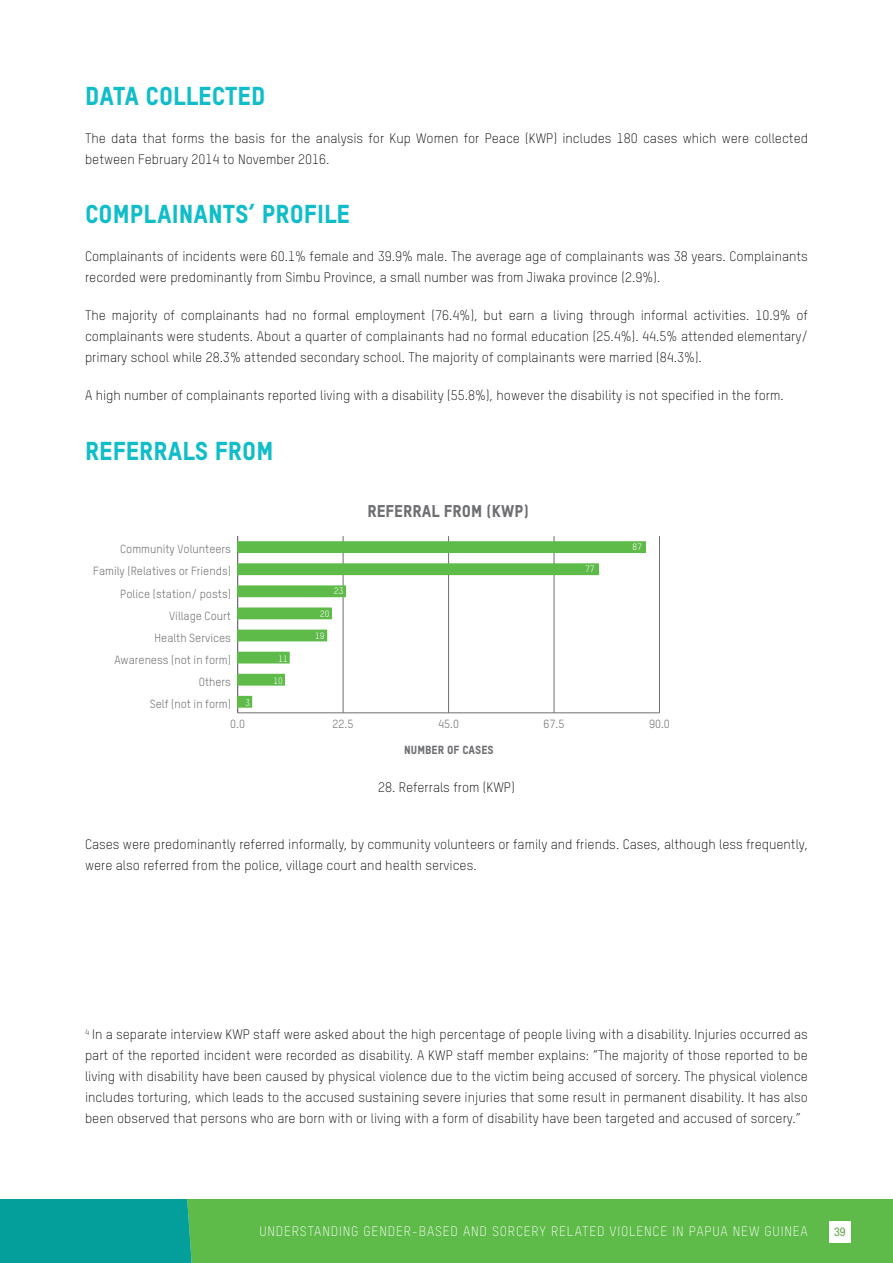
<style>
.page{position:relative;width:893px;height:1263px;background:#fff}
.page>*{position:absolute;margin:0;border:0;box-sizing:border-box;transform-origin:0 0}
.t1{font:25.5px "Oxfam TSTARPRO Headline";color:#10bdc8}
.t2{font:16.8px "Oxfam TSTARPRO Headline";color:#6d6e71}
.t3{font:300 13.5px/21px "Oxfam TSTARPRO";color:#000}
.t4{font:300 13.5px "Oxfam TSTARPRO";letter-spacing:.06em;color:#fff}
.t5{font:condensed 12px "Helvetica Neue LT Std";color:#62a644}
.t6{font:11.55px "Oxfam TSTARPRO";color:#6d6e71}
.t7{font:11.55px "Oxfam TSTARPRO Headline";color:#6d6e71}
.t8{font:9px "Oxfam TSTARPRO";color:#fff}
</style>
<div class="page">
<div style="left:223px;top:1199px;width:670px;height:64px;background:#5ebb49"></div>
<svg style="left:0;top:1199px;width:223px;height:64px;background:#11a28e"></svg>
<div style="left:829px;top:1221px;width:21px;height:21px;background:#fff"></div>
<hr style="left:238px;top:712px;width:421px;height:1px;background:#6d6e71">
<hr style="left:343px;top:536px;width:1px;height:177px;background:#6d6e71">
<hr style="left:448px;top:536px;width:1px;height:177px;background:#6d6e71">
<hr style="left:554px;top:536px;width:1px;height:177px;background:#6d6e71">
<hr style="left:659px;top:536px;width:1px;height:177px;background:#6d6e71">
<hr style="left:237px;top:536px;width:1px;height:177px;background:#6d6e71">
<div style="left:238px;top:542px;width:407px;height:10px;background:#5ebb49"></div>
<div style="left:237px;top:541px;width:409px;height:12px;border:1px solid #5ebb49"></div>
<div style="left:238px;top:564px;width:361px;height:11px;background:#5ebb49"></div>
<div style="left:237px;top:563px;width:362px;height:12px;border:1px solid #5ebb49"></div>
<div style="left:238px;top:586px;width:107px;height:11px;background:#5ebb49"></div>
<div style="left:238px;top:608px;width:93px;height:11px;background:#5ebb49"></div>
<div style="left:238px;top:630px;width:89px;height:11px;background:#5ebb49"></div>
<div style="left:238px;top:652px;width:51px;height:11px;background:#5ebb49"></div>
<div style="left:238px;top:674px;width:46px;height:11px;background:#5ebb49"></div>
<div style="left:238px;top:696px;width:14px;height:11px;background:#5ebb49"></div>
<div style="left:237px;top:696px;width:15px;height:11px;border:1px solid #5ebb49"></div>
<h1 class="t1" style="left:85px;top:76px;width:182px">DATA COLLECTED</h1>
<p class="t3" style="left:85px;top:126px;width:724px">The data that forms the basis for the analysis for Kup Women for Peace (KWP) includes 180 cases which were collected between February 2014 to November 2016.</p>
<h1 class="t1" style="left:85px;top:195px;width:266px">COMPLAINANTS’ PROFILE</h1>
<p class="t3" style="left:85px;top:245px;width:724px">Complainants of incidents were 60.1% female and 39.9% male. The average age of complainants was 38 years. Complainants recorded were predominantly from Simbu Province, a small number was from Jiwaka province (2.9%).</p>
<p class="t3" style="left:85px;top:304px;width:724px;text-align:justify">The majority of complainants had no formal employment (76.4%), but earn a living through informal activities. 10.9% of complainants were students. About a quarter of complainants had no formal education (25.4%). 44.5% attended elementary/ primary school while 28.3% attended secondary school. The majority of complainants were married (84.3%).</p>
<p class="t3" style="left:85px;top:384px;width:700px">A high number of complainants reported living with a disability (55.8%), however the disability is not specified in the form.</p>
<h1 class="t1" style="left:85px;top:431px;width:190px">REFERRALS FROM</h1>
<p class="t2" style="left:367px;top:498px;width:163px">REFERRAL FROM (KWP)</p>
<p class="t6" style="left:120px;top:541px;width:112px">Community Volunteers</p>
<p class="t8" style="left:632px;top:540px;width:11px">87</p>
<p class="t8" style="left:585px;top:562px;width:11px">77</p>
<p class="t8" style="left:320px;top:607px;width:11px">20</p>
<p class="t8" style="left:315px;top:629px;width:11px">19</p>
<p class="t8" style="left:274px;top:674px;width:11px">10</p>
<p class="t8" style="left:246px;top:696px;width:6px">3</p>
<p class="t6" style="left:93px;top:563px;width:139px">Family (Relatives or Friends)</p>
<p class="t8" style="left:334px;top:584px;width:11px">23</p>
<p class="t6" style="left:120px;top:585px;width:112px">Police (station/ posts)</p>
<p class="t6" style="left:169px;top:607px;width:63px">Village Court</p>
<p class="t6" style="left:155px;top:629px;width:78px">Health Services</p>
<p class="t6" style="left:114px;top:651px;width:118px">Awareness (not in form)</p>
<p class="t8" style="left:279px;top:652px;width:11px">11</p>
<p class="t6" style="left:199px;top:673px;width:34px">Others</p>
<p class="t6" style="left:150px;top:695px;width:83px">Self (not in form)</p>
<p class="t6" style="left:230px;top:715px;width:16px">0.0</p>
<p class="t6" style="left:333px;top:715px;width:22px">22.5</p>
<p class="t6" style="left:438px;top:715px;width:22px">45.0</p>
<p class="t6" style="left:544px;top:715px;width:22px">67.5</p>
<p class="t6" style="left:649px;top:715px;width:22px">90.0</p>
<p class="t7" style="left:404px;top:741px;width:91px">NUMBER OF CASES</p>
<p class="t3" style="left:378px;top:776px;width:138px">28. Referrals from (KWP)</p>
<p class="t3" style="left:85px;top:833px;width:724px">Cases were predominantly referred informally, by community volunteers or family and friends. Cases, although less frequently, were also referred from the police, village court and health services.</p>
<p class="t3" style="left:85px;top:1023px;width:724px;text-align:justify"><sup>4</sup> In a separate interview KWP staff were asked about the high percentage of people living with a disability. Injuries occurred as part of the reported incident were recorded as disability. A KWP staff member explains: “The majority of those reported to be living with disability have been caused by physical violence due to the victim being accused of sorcery. The physical violence includes torturing, which leads to the accused sustaining severe injuries that some result in permanent disability. It has also been observed that persons who are born with or living with a form of disability have been targeted and accused of sorcery.”</p>
<p class="t4" style="left:259px;top:1221px;width:550px">UNDERSTANDING GENDER-BASED AND SORCERY RELATED VIOLENCE IN PAPUA NEW GUINEA</p>
<p class="t5" style="left:834px;top:1224px;width:13px">39</p>
</div>
